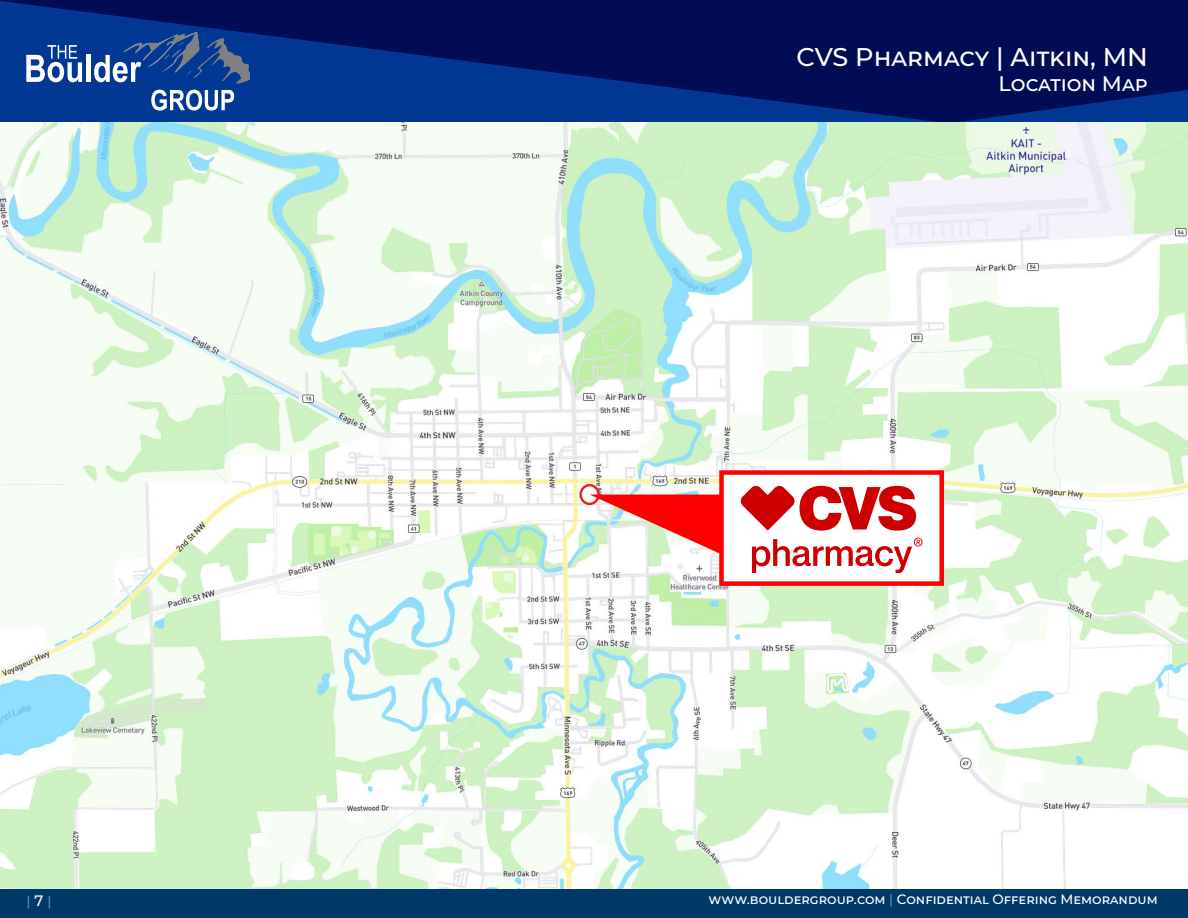
<style>
.page{position:relative;width:1188px;height:918px;background:#fff}
.page>*{position:absolute;margin:0;border:0;box-sizing:border-box;transform-origin:0 0}
.t1{font:500 25.5px "Montserrat";color:#fff}
.t2{font:500 21px "Montserrat";color:#fff}
.t3{font:500 13.5px "Montserrat";color:#fff}
.t4{font:500 13.5px "Montserrat";color:#6688be}
.s1{font-size:15px;color:#fff}
.s2{color:#6688be}
</style>
<div class="page">
<svg style="left:0;top:0;width:1188px;height:122px;background:#001c6b"></svg>
<div style="left:1px;top:888px;width:1187px;height:30px;background:#003867"></div>
<svg style="left:26px;top:45px;width:56px;height:37px"></svg>
<div style="left:86px;top:55px;width:5px;height:27px;background:#fff"></div>
<svg style="left:94px;top:32px;width:156px;height:52px;background:#265197"></svg>
<svg style="left:151px;top:90px;width:83px;height:21px"></svg>
<img style="left:0;top:122px;width:1188px;height:766px">
<svg style="left:581px;top:485px;width:18px;height:19px"></svg>
<div style="left:579px;top:484px;width:21px;height:21px;border:2px solid #ed1d24;border-radius:50%"></div>
<div style="left:719px;top:470px;width:225px;height:116px;background:#fff;border:4px solid #f00"></div>
<svg style="left:590px;top:486px;width:332px;height:87px"></svg>
<h1 class="t1" style="left:797px;top:39px;width:353px">CVS Pharmacy | Aitkin, MN</h1>
<h2 class="t2" style="left:999px;top:69px;width:151px">Location Map</h2>
<p class="t4" style="left:26px;top:892px;width:27px">| <span class="s1">7</span> |</p>
<p class="t3" style="left:709px;top:890px;width:451px">www.bouldergroup.com <span class="s2">|</span> Confidential Offering Memorandum</p>
</div>
